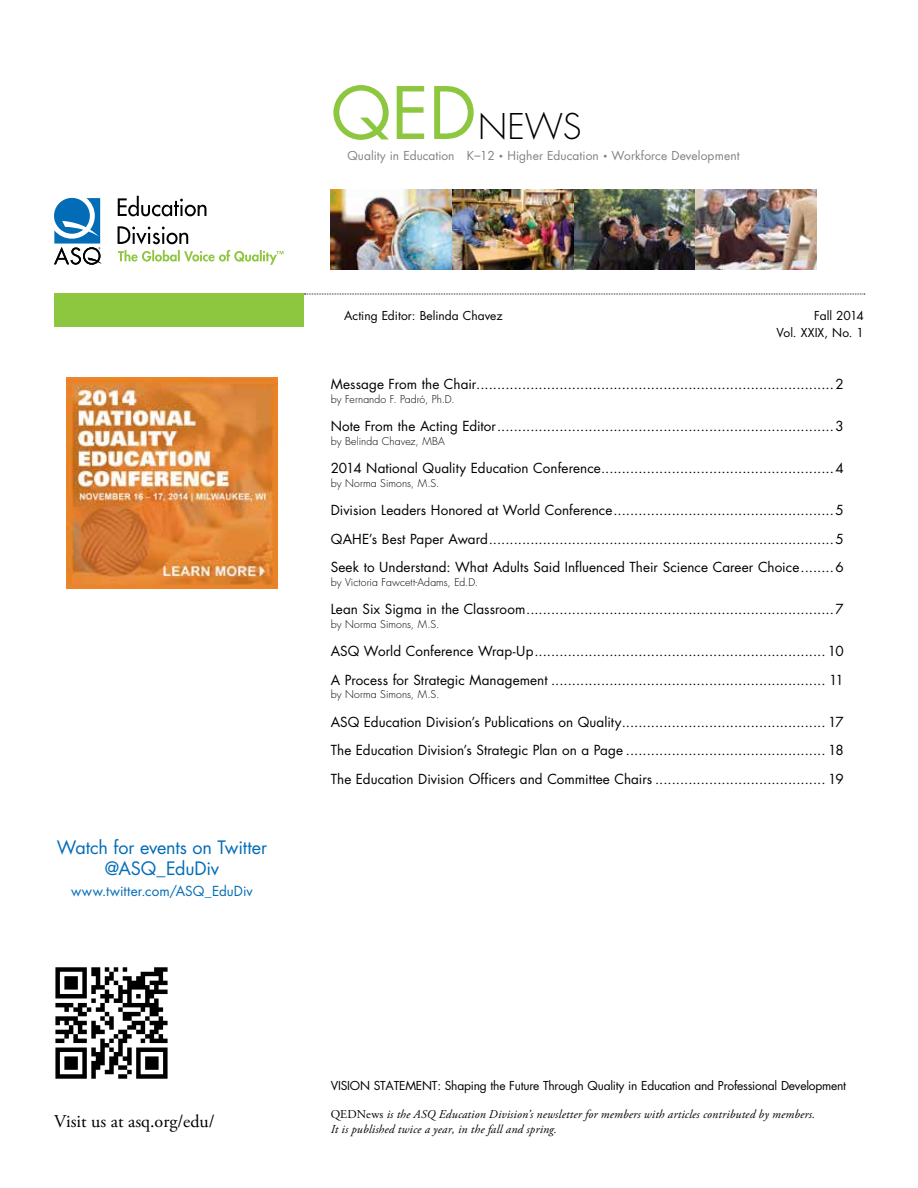
<style>
.page{position:relative;width:918px;height:1188px;background:#fff}
.page>*{position:absolute;margin:0;border:0;box-sizing:border-box;transform-origin:0 0}
.t1{font:300 34.5px "Futura Std";color:#000}
.t2{font:18px/21px "Futura Std";letter-spacing:-.01em;color:#036cb6;text-align:center}
.t3{font:18px "Adobe Garamond Pro";color:#000}
.t4{font:13.5px/28.5px "Futura Std";letter-spacing:.005em;color:#000;text-align:justify}
.t5{font:13.5px "Futura Std";letter-spacing:.005em;color:#036cb6}
.t6{font:12px/16.5px "Futura Std";letter-spacing:-.015em;color:#000;text-align:right}
.t7{font:italic 12px/15px "Adobe Garamond Pro";letter-spacing:.015em;color:#000}
.t8{font:12px "Futura Std";color:#808285}
.t9{font:300 10.5px "Futura Std";letter-spacing:.01em;color:#000}
.s1{font-weight:400;font-size:70.35px;color:#8dc63f}
.s2{font-size:7.5px}
.s3{font-style:normal}
</style>
<div class="page">
<div style="left:54px;top:294px;width:250px;height:33px;background:#8dc63f"></div>
<svg style="left:304px;top:294px;width:561px;height:1px"></svg>
<svg style="left:54px;top:198px;width:48px;height:67px"></svg>
<svg style="left:118px;top:196px;width:88px;height:20px"></svg>
<svg style="left:118px;top:226px;width:70px;height:18px"></svg>
<svg style="left:118px;top:250px;width:166px;height:15px"></svg>
<img style="left:55px;top:967px;width:113px;height:112px">
<img style="left:331px;top:189px;width:486px;height:81px">
<img style="left:66px;top:378px;width:212px;height:211px">
<h2 class="t2" style="left:57px;top:837px;width:212px">Watch for events on Twitter @ASQ_EduDiv</h2>
<p class="t5" style="left:71px;top:882px;width:183px">www.twitter.com/ASQ_EduDiv</p>
<h1 class="t1" style="left:331px;top:105px;width:253px"><span class="s1">QED</span>NEWS</h1>
<p class="t8" style="left:348px;top:148px;width:394px">Quality in Education K–12 <span class="s2">•</span> Higher Education <span class="s2">•</span> Workforce Development</p>
<p class="t6" style="left:344px;top:308px;width:160px">Acting Editor: Belinda Chavez</p>
<p class="t6" style="left:776px;top:308px;width:89px">Fall 2014<br>Vol. XXIX, No. 1</p>
<p class="t4" style="left:331px;top:370px;width:514px">Message From the Chair......................................................................................2</p>
<p class="t9" style="left:331px;top:392px;width:125px">by Fernando F. Padró, Ph.D.</p>
<p class="t4" style="left:331px;top:412px;width:514px">Note From the Acting Editor.................................................................................3</p>
<p class="t9" style="left:331px;top:434px;width:116px">by Belinda Chavez, MBA</p>
<p class="t4" style="left:331px;top:454px;width:515px">2014 National Quality Education Conference........................................................4</p>
<p class="t9" style="left:331px;top:476px;width:110px">by Norma Simons, M.S.</p>
<p class="t4" style="left:331px;top:496px;width:514px">Division Leaders Honored at World Conference.....................................................5<br>QAHE’s Best Paper Award...................................................................................5<br>Seek to Understand: What Adults Said Influenced Their Science Career Choice........6</p>
<p class="t9" style="left:331px;top:575px;width:149px">by Victoria Fawcett-Adams, Ed.D.</p>
<p class="t4" style="left:331px;top:595px;width:514px">Lean Six Sigma in the Classroom..........................................................................7</p>
<p class="t9" style="left:331px;top:617px;width:110px">by Norma Simons, M.S.</p>
<p class="t4" style="left:331px;top:637px;width:514px">ASQ World Conference Wrap-Up...................................................................... 10<br>A Process for Strategic Management .................................................................. 11</p>
<p class="t9" style="left:331px;top:688px;width:110px">by Norma Simons, M.S.</p>
<p class="t4" style="left:331px;top:708px;width:515px">ASQ Education Division’s Publications on Quality................................................. 17<br>The Education Division’s Strategic Plan on a Page ................................................ 18<br>The Education Division Officers and Committee Chairs ......................................... 19</p>
<h2 class="t3" style="left:54px;top:1110px;width:162px">Visit us at asq.org/edu/</h2>
<p class="t6" style="left:331px;top:1077px;width:517px">VISION STATEMENT: Shaping the Future Through Quality in Education and Professional Development</p>
<p class="t7" style="left:331px;top:1107px;width:486px"><span class="s3">QEDNews</span> is the ASQ Education Division’s newsletter for members with articles contributed by members.<br>It is published twice a year, in the fall and spring.</p>
</div>
